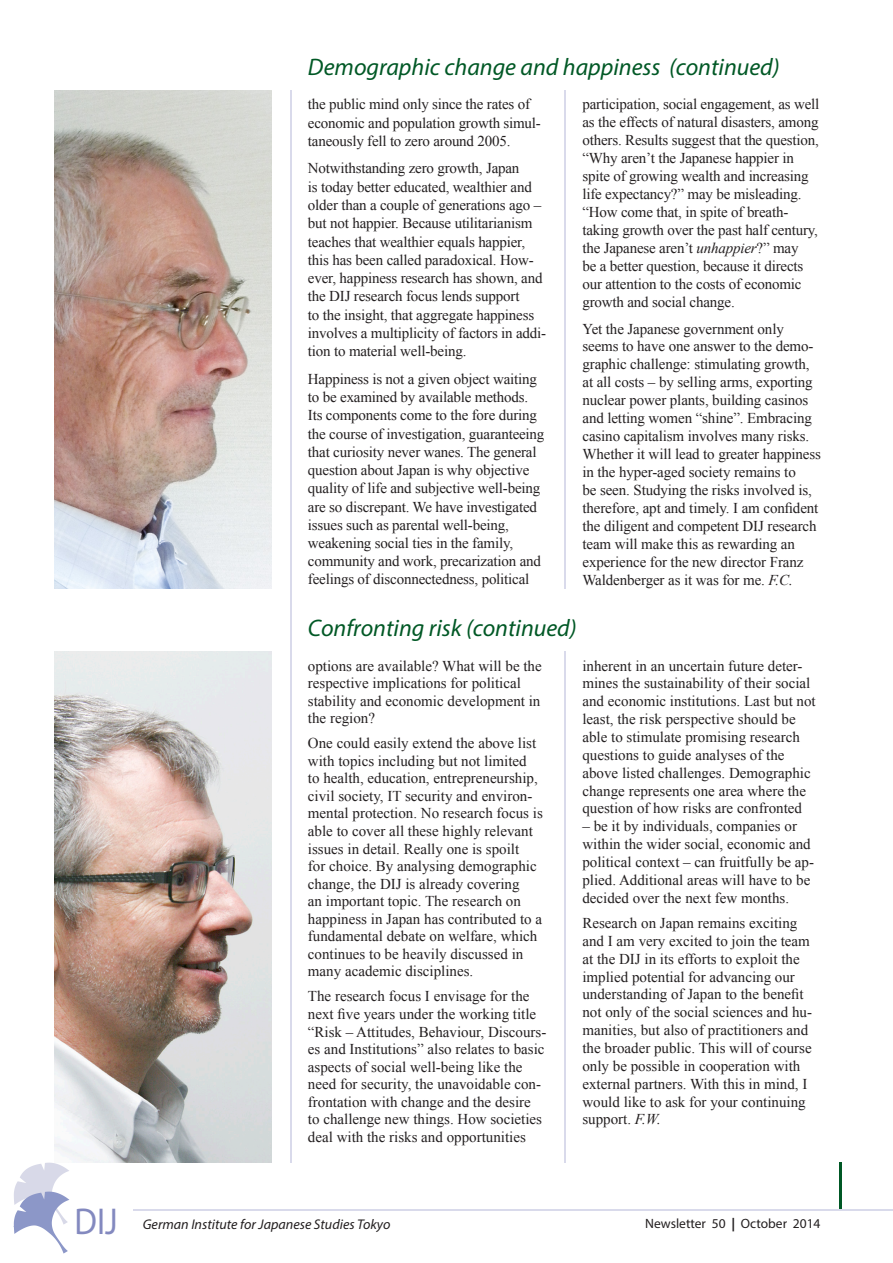
<style>
.page{position:relative;width:893px;height:1263px;background:#fff}
.page>*{position:absolute;margin:0;border:0;box-sizing:border-box;transform-origin:0 0}
.t1{font:37.5px "Myriad Pro";color:#8389bf;scale:.9 1}
.t2{font:italic 24px "Myriad Pro";color:#005825}
.t3{font:15px/17.9px "Times New Roman";letter-spacing:-.01em;color:#231f20}
.t4{font:italic 14.1px "Myriad Pro";color:#231f20}
.t5{font:13.5px "Myriad Pro";color:#231f20}
.s1{font-style:italic}
.s2{font-weight:700}
</style>
<div class="page">
<hr style="left:839px;top:1163px;width:3px;height:46px;background:#005825">
<hr style="left:134px;top:1209px;width:759px;height:1px;background:#d9daeb">
<svg style="left:14px;top:1163px;width:55px;height:90px"></svg>
<hr style="left:290px;top:90px;width:1px;height:1073px;background:#d9daeb">
<hr style="left:564px;top:90px;width:2px;height:499px;background:#d9daeb">
<hr style="left:564px;top:651px;width:2px;height:512px;background:#d9daeb">
<img style="left:54px;top:651px;width:218px;height:512px">
<img style="left:54px;top:90px;width:218px;height:499px">
<h2 class="t2" style="left:308px;top:52px;width:473px">Demographic change and happiness (continued)</h2>
<p class="t3" style="left:308px;top:95px;width:234px;line-height:18.3px">the public mind only since the rates of economic and population growth simul&shy;taneously fell to zero around 2005.</p>
<p class="t3" style="left:308px;top:159px;width:240px;line-height:18.3px">Notwithstanding zero growth, Japan<br>is today better educated, wealthier and older than a couple of generations ago – but not happier. Because utilitarianism teaches that wealthier equals happier, this has been called paradoxical. How&shy;ever, happiness research has shown, and the DIJ research focus lends support<br>to the insight, that aggregate happiness involves a multiplicity of factors in addi&shy;tion to material well-being.</p>
<p class="t3" style="left:308px;top:369px;width:238px;line-height:18.3px">Happiness is not a given object waiting to be examined by available methods.<br>Its components come to the fore during the course of investigation, guaranteeing that curiosity never wanes. The general question about Japan is why objective quality of life and subjective well-being are so discrepant. We have investigated issues such as parental well-being, weakening social ties in the family, community and work, precarization and feelings of disconnectedness, political</p>
<p class="t3" style="left:582px;top:95px;width:238px">participation, social engagement, as well as the effects of natural disasters, among others. Results suggest that the question, “Why aren’t the Japanese happier in spite of growing wealth and increasing life expectancy?” may be misleading. “How come that, in spite of breath&shy;taking growth over the past half century, the Japanese aren’t <span class="s1">unhappier</span>?” may<br>be a better question, because it directs our attention to the costs of economic growth and social change.</p>
<p class="t3" style="left:582px;top:319px;width:240px">Yet the Japanese government only seems to have one answer to the demo&shy;graphic challenge: stimulating growth, at all costs – by selling arms, exporting nuclear power plants, building casinos and letting women “shine”. Embracing casino capitalism involves many risks.<br>Whether it will lead to greater happiness in the hyper-aged society remains to<br>be seen. Studying the risks involved is, therefore, apt and timely. I am confident the diligent and competent DIJ research team will make this as rewarding an experience for the new director Franz Waldenberger as it was for me. <span class="s1">F.C.</span></p>
<h2 class="t2" style="left:308px;top:613px;width:270px">Confronting risk (continued)</h2>
<p class="t3" style="left:308px;top:656px;width:235px">options are available? What will be the respective implications for political stability and economic development in the region?</p>
<p class="t3" style="left:308px;top:734px;width:236px">One could easily extend the above list with topics including but not limited<br>to health, education, entrepreneurship, civil society, IT security and environ&shy;mental protection. No research focus is able to cover all these highly relevant issues in detail. Really one is spoilt<br>for choice. By analysing demographic change, the DIJ is already covering<br>an important topic. The research on happiness in Japan has contributed to a fundamental debate on welfare, which continues to be heavily discussed in many academic disciplines.</p>
<p class="t3" style="left:308px;top:987px;width:240px">The research focus I envisage for the next five years under the working title “Risk – Attitudes, Behaviour, Discours&shy;es and Institutions” also relates to basic aspects of social well-being like the need for security, the unavoidable con&shy;frontation with change and the desire<br>to challenge new things. How societies deal with the risks and opportunities</p>
<p class="t3" style="left:582px;top:656px;width:235px">inherent in an uncertain future deter&shy;mines the sustainability of their social and economic institutions. Last but not least, the risk perspective should be able to stimulate promising research questions to guide analyses of the above listed challenges. Demographic change represents one area where the question of how risks are confronted</p>
<p class="t3" style="left:582px;top:817px;width:233px">– be it by individuals, companies or within the wider social, economic and political context – can fruitfully be ap&shy;plied. Additional areas will have to be decided over the next few months.</p>
<p class="t3" style="left:582px;top:914px;width:231px">Research on Japan remains exciting and I am very excited to join the team at the DIJ in its efforts to exploit the implied potential for advancing our understanding of Japan to the benefit not only of the social sciences and hu&shy;manities, but also of practitioners and the broader public. This will of course only be possible in cooperation with external partners. With this in mind, I would like to ask for your continuing support. <span class="s1">F.W.</span></p>
<h1 class="t1" style="left:75px;top:1198px;width:49px">DIJ</h1>
<p class="t4" style="left:143px;top:1215px;width:249px">German Institute for Japanese Studies Tokyo</p>
<p class="t5" style="left:645px;top:1215px;width:177px">Newsletter 50 <span class="s2">|</span> October 2014</p>
</div>
